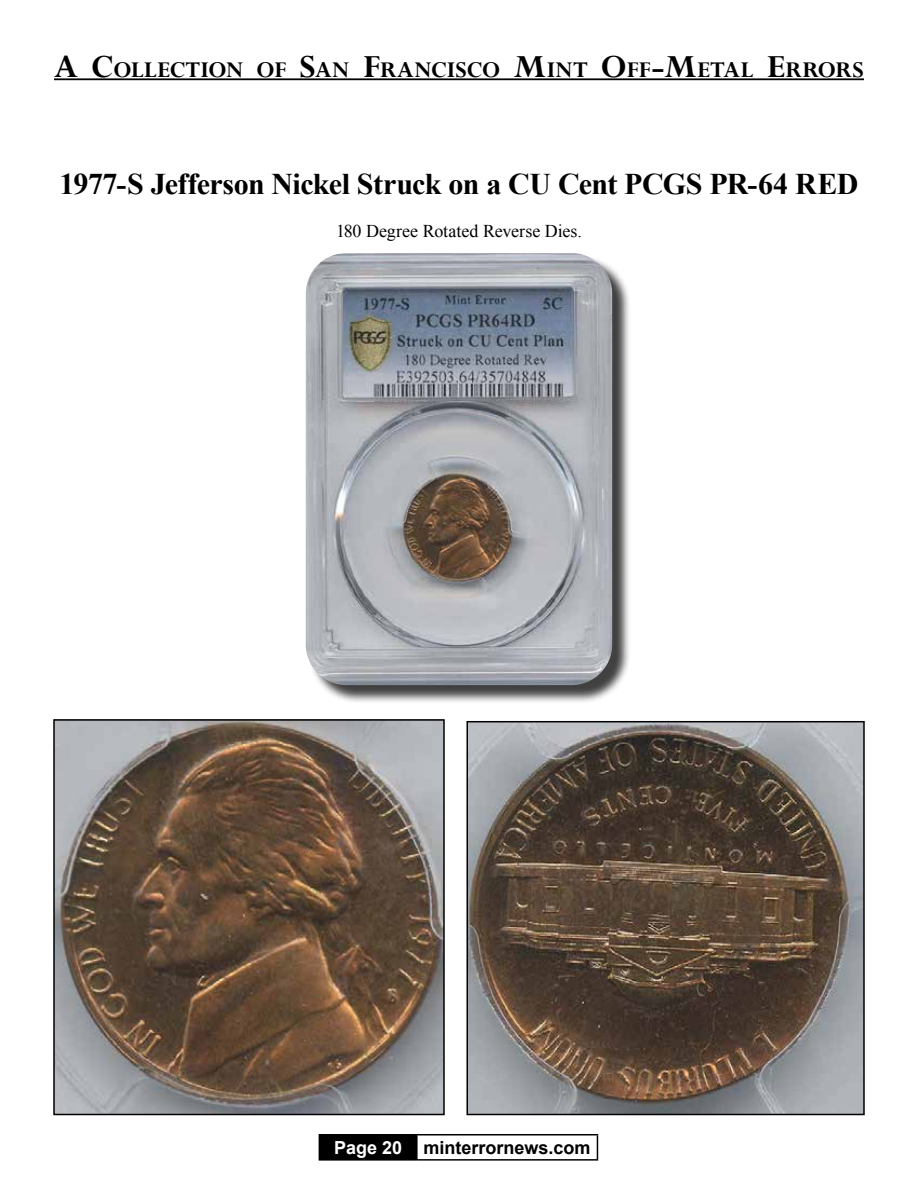
<style>
.page{position:relative;width:918px;height:1188px;background:#fff}
.page>*{position:absolute;margin:0;border:0;box-sizing:border-box;transform-origin:0 0}
.t1{font:700 30px "Times New Roman";letter-spacing:-.02em;color:#000}
.t2{font:700 25.2px "Perpetua";color:#000}
.t3{font:18px "Times New Roman";letter-spacing:-.005em;color:#000}
.t4{font:700 18px "Arial";color:#000}
.s1{font-size:36px}
.s2{color:#fff}
</style>
<div class="page">
<div style="left:319px;top:1135px;width:98px;height:25px;background:#000"></div>
<hr style="left:319px;top:1134px;width:98px;height:2px;background:#000">
<hr style="left:417px;top:1134px;width:181px;height:2px;background:#000">
<hr style="left:416px;top:1136px;width:2px;height:23px;background:#000">
<svg style="left:597px;top:1136px;width:1px;height:23px"></svg>
<hr style="left:319px;top:1159px;width:98px;height:2px;background:#000">
<hr style="left:417px;top:1159px;width:181px;height:2px;background:#000">
<div style="left:308px;top:255px;width:323px;height:449px;background:#000;opacity:.75"></div>
<img style="left:306px;top:253px;width:306px;height:432px">
<hr style="left:54px;top:78px;width:810px;height:2px;background:#000">
<img style="left:56px;top:722px;width:386px;height:390px">
<div style="left:53px;top:719px;width:392px;height:396px;border:2px solid #000"></div>
<img style="left:469px;top:724px;width:393px;height:388px">
<div style="left:466px;top:721px;width:399px;height:394px;border:2px solid #000"></div>
<p class="t2" style="left:54px;top:53px;width:809px"><span class="s1">A C</span>OLLECTION OF <span class="s1">S</span>AN <span class="s1">F</span>RANCISCO <span class="s1">M</span>INT <span class="s1">O</span>FF<span class="s1">-M</span>ETAL <span class="s1">E</span>RRORS</p>
<p class="t1" style="left:59px;top:163px;width:801px">1977-S Jefferson Nickel Struck on a CU Cent PCGS PR-64 RED</p>
<p class="t3" style="left:336px;top:219px;width:247px">180 Degree Rotated Reverse Dies.</p>
<p class="t4" style="left:334px;top:1136px;width:258px"><span class="s2">Page 20</span> minterrornews.com</p>
</div>
